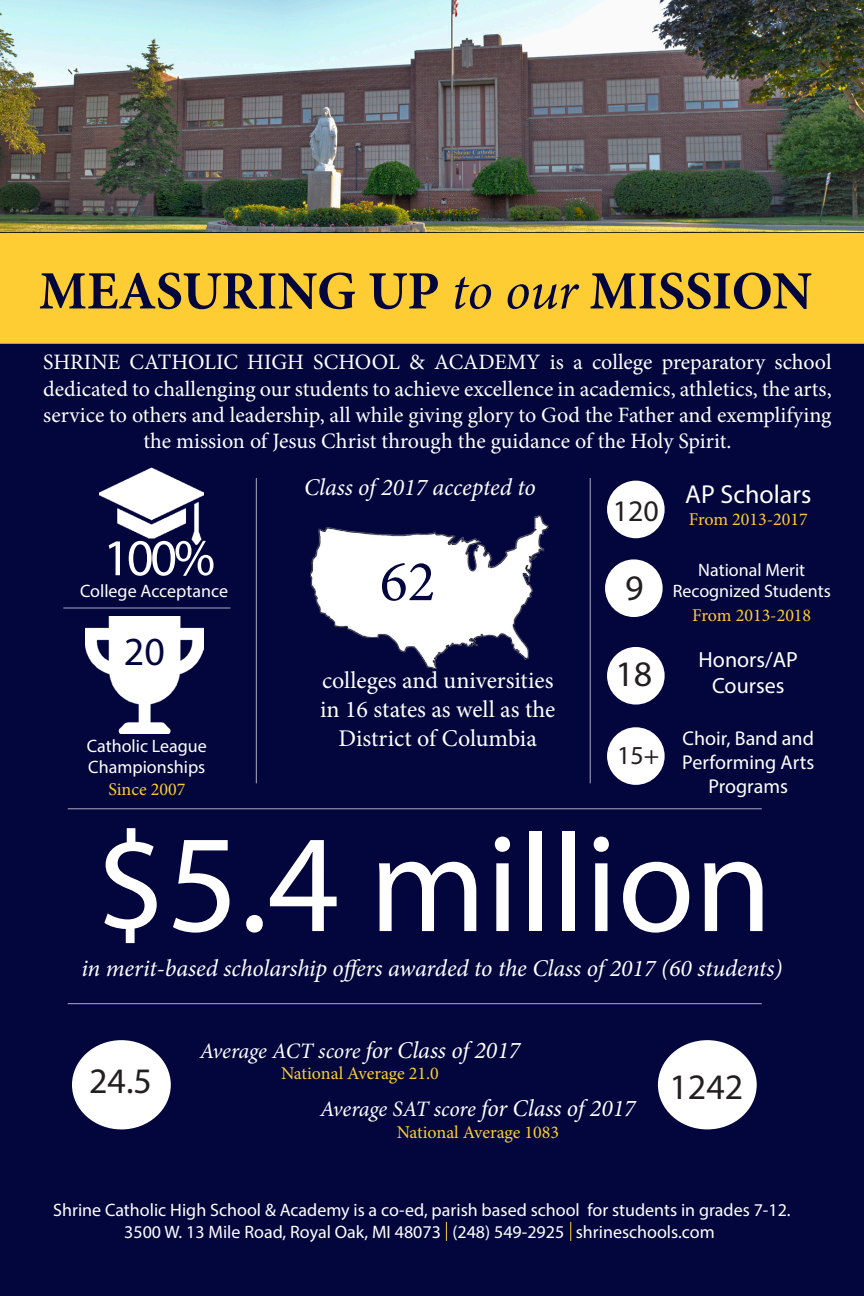
<style>
.page{position:relative;width:864px;height:1296px;background:#fff}
.page>*{position:absolute;margin:0;border:0;box-sizing:border-box;transform-origin:0 0}
.t1{font:140px "Myriad Pro";color:#fff}
.t2{font:58px "Minion Pro";color:#02063d}
.t3{font:700 54px "Minion Pro";color:#02063d}
.t4{font:52px "Myriad Pro";color:#fff}
.t5{font:40px "Myriad Pro";color:#02063d}
.t6{font:36px "Myriad Pro";color:#231f20}
.t7{font:30px "Myriad Pro";color:#231f20}
.t8{font:26px "Myriad Pro";color:#fff}
.t9{font:26px "Myriad Pro";color:#231f20}
.t10{font:italic 24px "Minion Pro";letter-spacing:-.005em;color:#fff}
.t11{font:24px/28.8px "Minion Pro";color:#fff;text-align:center}
.t12{font:22px/26.4px "Minion Pro";color:#fff;text-align:center}
.t13{font:italic 22px "Minion Pro";letter-spacing:-.01em;color:#fff}
.t14{font:22px/26.4px "Myriad Pro";color:#fff;text-align:center}
.t15{font:20px/24px "Myriad Pro";color:#fff;text-align:center}
.t16{font:18px/21.6px "Myriad Pro";color:#fff;text-align:center}
.t17{font:18px "Minion Pro";color:#fecd33}
.s1{font-weight:400;font-style:italic}
.s2{font-family:"Minion Pro";color:#fecd33}
.s3{font-size:24px}
</style>
<div class="page">
<img style="left:0;top:0;width:864px;height:233px">
<div style="left:0;top:233px;width:864px;height:115px;background:#fecd33"></div>
<div style="left:0;top:343px;width:864px;height:953px;background:#02063d"></div>
<hr style="left:256px;top:478px;width:1px;height:305px;background:#acadc4">
<img style="left:310px;top:516px;width:238px;height:152px">
<hr style="left:63px;top:608px;width:167px;height:1px;background:#acadc4">
<hr style="left:68px;top:808px;width:694px;height:1px;background:#acadc4">
<hr style="left:68px;top:1003px;width:694px;height:1px;background:#acadc4">
<div style="left:607px;top:481px;width:58px;height:57px;background:#fff;border-radius:50%"></div>
<div style="left:605px;top:559px;width:58px;height:58px;background:#fff;border-radius:50%"></div>
<div style="left:607px;top:647px;width:58px;height:58px;background:#fff;border-radius:50%"></div>
<hr style="left:590px;top:478px;width:1px;height:305px;background:#acadc4">
<div style="left:607px;top:727px;width:58px;height:58px;background:#fff;border-radius:50%"></div>
<div style="left:72px;top:1040px;width:99px;height:89px;background:#fff;border-radius:50%"></div>
<div style="left:658px;top:1040px;width:99px;height:89px;background:#fff;border-radius:50%"></div>
<svg style="left:446px;top:1222px;width:1px;height:19px"></svg>
<svg style="left:570px;top:1222px;width:1px;height:19px"></svg>
<img style="left:100px;top:454px;width:103px;height:104px">
<img style="left:86px;top:616px;width:117px;height:118px">
<p class="t3" style="left:39px;top:253px;width:775px">MEASURING UP <span class="s1">to our</span> MISSION</p>
<p class="t12" style="left:43px;top:349px;width:790px">SHRINE CATHOLIC HIGH SCHOOL &amp; ACADEMY is a college preparatory school dedicated to challenging our students to achieve excellence in academics, athletics, the arts, service to others and leadership, all while giving glory to God the Father and exemplifying the mission of Jesus Christ through the guidance of the Holy Spirit.</p>
<p class="t10" style="left:304px;top:471px;width:233px">Class of 2017 accepted to</p>
<p class="t8" style="left:685px;top:479px;width:128px">AP Scholars</p>
<p class="t17" style="left:689px;top:507px;width:120px">From 2013-2017</p>
<p class="t7" style="left:613px;top:492px;width:48px">120</p>
<p class="t4" style="left:103px;top:526px;width:113px">100%</p>
<p class="t16" style="left:80px;top:580px;width:150px">College Acceptance</p>
<p class="t2" style="left:380px;top:543px;width:57px">62</p>
<p class="t6" style="left:625px;top:566px;width:20px">9</p>
<p class="t16" style="left:673px;top:559px;width:160px">National Merit<br>Recognized Students</p>
<p class="t17" style="left:692px;top:603px;width:120px">From 2013-2018</p>
<p class="t5" style="left:124px;top:627px;width:43px">20</p>
<p class="t6" style="left:615px;top:652px;width:38px">18</p>
<p class="t14" style="left:699px;top:646px;width:101px">Honors/AP<br>Courses</p>
<p class="t11" style="left:322px;top:667px;width:233px">colleges and universities</p>
<p class="t11" style="left:320px;top:695px;width:237px">in 16 states as well as the<br>District of Columbia</p>
<p class="t15" style="left:682px;top:726px;width:134px">Choir, Band and<br>Performing Arts<br>Programs</p>
<p class="t16" style="left:87px;top:735px;width:122px">Catholic League<br>Championships<br><span class="s2">Since 2007</span></p>
<p class="t1" style="left:95px;top:798px;width:679px">$5.4 million</p>
<p class="t10" style="left:81px;top:952px;width:703px">in merit-based scholarship offers awarded to the Class of 2017 (60 students)</p>
<p class="t9" style="left:617px;top:739px;width:44px">15+</p>
<p class="t6" style="left:89px;top:1058px;width:64px">24.5</p>
<p class="t13" style="left:200px;top:1036px;width:322px">Average ACT score <span class="s3">for Class of 2017</span></p>
<p class="t17" style="left:281px;top:1061px;width:159px">National Average 21.0</p>
<p class="t6" style="left:670px;top:1064px;width:75px">1242</p>
<p class="t13" style="left:320px;top:1094px;width:317px">Average SAT score <span class="s3">for Class of 2017</span></p>
<p class="t17" style="left:397px;top:1120px;width:164px">National Average 1083</p>
<p class="t16" style="left:53px;top:1199px;width:739px">Shrine Catholic High School &amp; Academy is a co-ed, parish based school for students in grades 7-12.</p>
<p class="t16" style="left:124px;top:1220px;width:592px">3500 W. 13 Mile Road, Royal Oak, MI 48073 (248) 549-2925 shrineschools.com</p>
</div>
